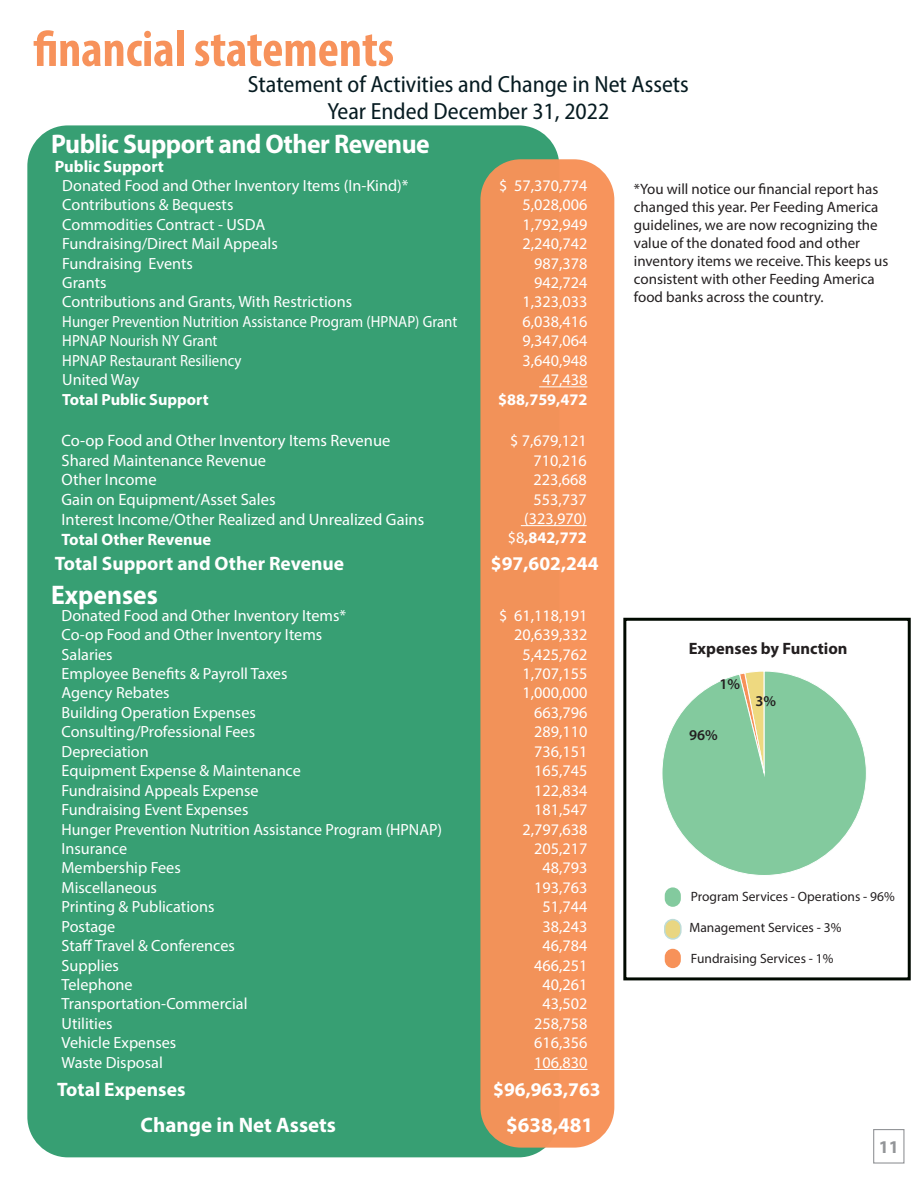
<style>
.page{position:relative;width:918px;height:1188px;background:#fff}
.page>*{position:absolute;margin:0;border:0;box-sizing:border-box;transform-origin:0 0}
.t1{font:700 condensed 51px "Myriad Pro";color:#f7925b}
.t2{font:700 27px "Myriad Pro";letter-spacing:-.02em;color:#fff;scale:.95 1}
.t3{font:700 27px "Myriad Pro";color:#fff;scale:.95 1}
.t4{font:semi-condensed 23.4px/27px "Myriad Pro";color:#061b21;text-align:center}
.t5{font:700 21px "Myriad Pro";color:#fff}
.t6{font:700 19.5px "Myriad Pro";color:#fff}
.t7{font:700 18px "Myriad Pro";color:#939598}
.t8{font:16.5px/19.8px "Myriad Pro";color:#fff}
.t9{font:700 16.5px "Myriad Pro";color:#fff}
.t10{font:700 16.5px "Myriad Pro";color:#231f20}
.t11{font:16.2px/19.5px "Myriad Pro";color:#fff;text-align:right}
.t12{font:700 16.2px "Myriad Pro";color:#fff}
.t13{font:15px/18px "Myriad Pro";color:#231f20}
.t14{font:600 15px "Myriad Pro";color:#231f20}
.t15{font:13.5px "Myriad Pro";color:#231f20}
.s1{font-weight:700}
</style>
<div class="page">
<div style="left:623px;top:618px;width:288px;height:362px;border:3px solid #000900"></div>
<div style="left:27px;top:125px;width:532px;height:1032px;background:#379f73;border-radius:40px"></div>
<div style="left:480px;top:159px;width:134px;height:989px;background:#f79259;border-radius:40px"></div>
<hr style="left:539px;top:386px;width:49px;height:1px;background:#fff">
<hr style="left:521px;top:525px;width:66px;height:1px;background:#fff">
<hr style="left:534px;top:1069px;width:54px;height:1px;background:#fff">
<svg style="left:662px;top:671px;width:204px;height:204px"></svg>
<div style="left:665px;top:887px;width:16px;height:20px;background:#83ca9e;border-radius:8px"></div>
<div style="left:665px;top:949px;width:16px;height:19px;background:#f79259;border-radius:8px"></div>
<div style="left:665px;top:920px;width:16px;height:19px;background:#e9d681;border-radius:8px"></div>
<div style="left:664px;top:919px;width:18px;height:21px;border:2px solid #bddcd8;border-radius:8px"></div>
<div style="left:873px;top:1129px;width:31px;height:35px;border:1px solid #939598"></div>
<h1 class="t1" style="left:33px;top:17px;width:362px">financial statements</h1>
<h3 class="t4" style="left:248px;top:71px;width:442px">Statement of Activities and Change in Net Assets<br>Year Ended December 31, 2022</h3>
<h2 class="t2" style="left:51px;top:127px;width:400px">Public Support and Other Revenue</h2>
<p class="t11" style="left:62px;top:175px;width:397px;text-align:left">Donated Food and Other Inventory Items (In-Kind)*<br>Contributions &amp; Bequests<br>Commodities Contract - USDA<br>Fundraising/Direct Mail Appeals<br>Fundraising Events<br>Grants<br>Contributions and Grants, With Restrictions<br>Hunger Prevention Nutrition Assistance Program (HPNAP) Grant<br>HPNAP Nourish NY Grant<br>HPNAP Restaurant Resiliency<br>United Way</p>
<p class="t12" style="left:62px;top:389px;width:148px">Total Public Support</p>
<p class="t9" style="left:55px;top:155px;width:111px">Public Support</p>
<p class="t11" style="left:499px;top:175px;width:90px">$ 57,370,774<br>5,028,006<br>1,792,949<br>2,240,742<br>987,378<br>942,724<br>1,323,033<br>6,038,416<br>9,347,064<br>3,640,948<br>47,438</p>
<p class="t12" style="left:498px;top:389px;width:91px">$88,759,472</p>
<p class="t11" style="left:508px;top:431px;width:80px">$ 7,679,121<br>710,216<br>223,668<br>553,737 (323,970) $8<span class="s1">,842,772</span></p>
<p class="t6" style="left:491px;top:550px;width:109px">$97,602,244</p>
<p class="t11" style="left:499px;top:605px;width:90px">$ 61,118,191<br>20,639,332<br>5,425,762<br>1,707,155<br>1,000,000<br>663,796<br>289,110<br>736,151<br>165,745<br>122,834<br>181,547<br>2,797,638<br>205,217<br>48,793<br>193,763<br>51,744<br>38,243<br>46,784<br>466,251<br>40,261<br>43,502<br>258,758<br>616,356<br>106,830</p>
<p class="t6" style="left:493px;top:1077px;width:109px">$96,963,763</p>
<p class="t5" style="left:506px;top:1111px;width:89px">$638,481</p>
<p class="t13" style="left:634px;top:180px;width:256px">*You will notice our financial report has changed this year. Per Feeding America guidelines, we are now recognizing the value of the donated food and other inventory items we receive. This keeps us consistent with other Feeding America food banks across the country.</p>
<p class="t8" style="left:62px;top:430px;width:364px">Co-op Food and Other Inventory Items Revenue Shared Maintenance Revenue<br>Other Income<br>Gain on Equipment/Asset Sales<br>Interest Income/Other Realized and Unrealized Gains</p>
<p class="t9" style="left:62px;top:528px;width:151px">Total Other Revenue</p>
<p class="t6" style="left:55px;top:550px;width:291px">Total Support and Other Revenue</p>
<p class="t11" style="left:62px;top:605px;width:382px;text-align:left">Donated Food and Other Inventory Items*<br>Co-op Food and Other Inventory Items<br>Salaries<br>Employee Benefits &amp; Payroll Taxes<br>Agency Rebates<br>Building Operation Expenses<br>Consulting/Professional Fees<br>Depreciation<br>Equipment Expense &amp; Maintenance<br>Fundraisind Appeals Expense<br>Fundraising Event Expenses<br>Hunger Prevention Nutrition Assistance Program (HPNAP)<br>Insurance<br>Membership Fees<br>Miscellaneous<br>Printing &amp; Publications<br>Postage<br>Staff Travel &amp; Conferences<br>Supplies<br>Telephone<br>Transportation-Commercial<br>Utilities<br>Vehicle Expenses<br>Waste Disposal</p>
<h2 class="t3" style="left:51px;top:578px;width:114px">Expenses</h2>
<p class="t10" style="left:689px;top:637px;width:160px">Expenses by Function</p>
<p class="t14" style="left:720px;top:675px;width:22px">1%</p>
<p class="t14" style="left:755px;top:692px;width:22px">3%</p>
<p class="t14" style="left:689px;top:725px;width:30px">96%</p>
<p class="t15" style="left:691px;top:888px;width:205px">Program Services - Operations - 96%</p>
<p class="t15" style="left:689px;top:919px;width:154px">Management Services - 3%</p>
<p class="t15" style="left:691px;top:950px;width:144px">Fundraising Services - 1%</p>
<p class="t6" style="left:57px;top:1077px;width:130px">Total Expenses</p>
<p class="t5" style="left:141px;top:1111px;width:197px">Change in Net Assets</p>
<p class="t7" style="left:879px;top:1135px;width:21px">11</p>
</div>
